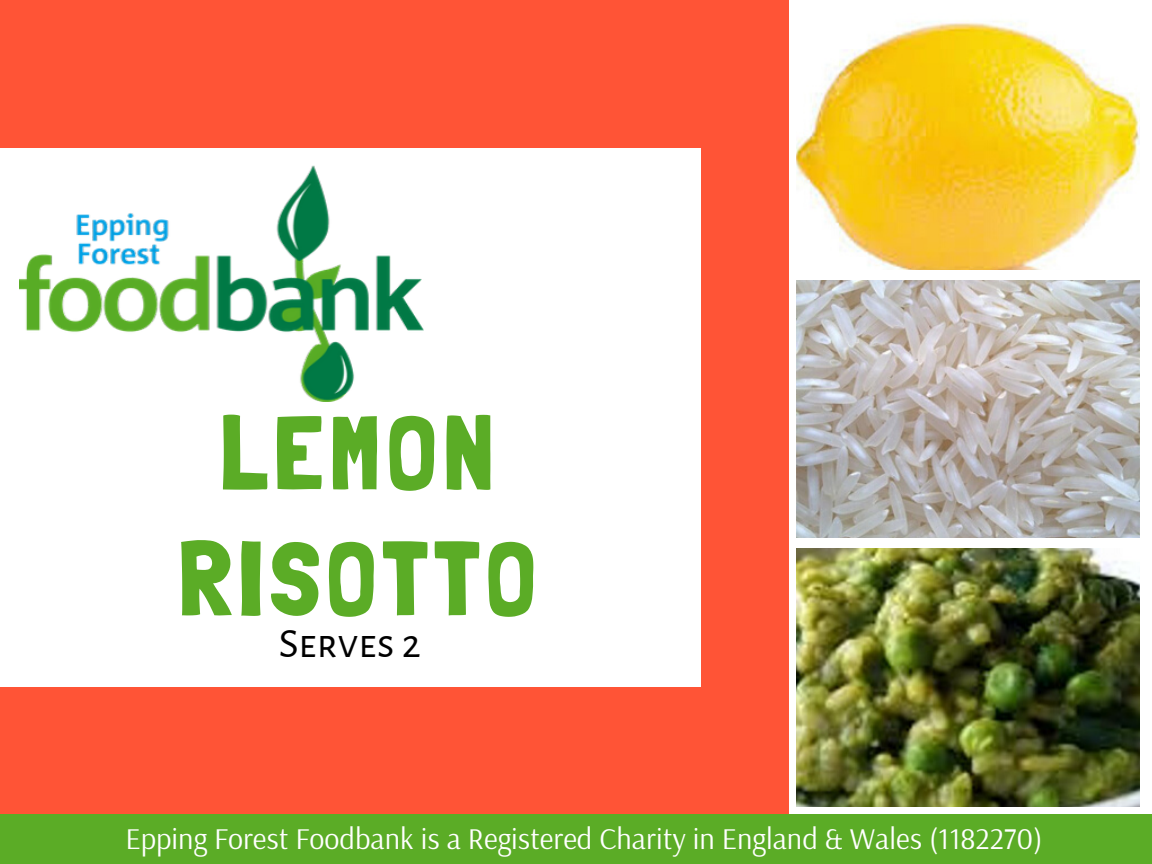
<style>
.page{position:relative;width:1152px;height:864px;background:#fff}
.page>*{position:absolute;margin:0;border:0;box-sizing:border-box;transform-origin:0 0}
.t1{font:105px/126px "Londrina Solid";letter-spacing:.05em;color:#5bac26;text-align:center}
.t2{font:42px "Alegreya Sans SC";color:#000}
.t3{font:30px "Arsenal";color:#fff}
</style>
<div class="page">
<div style="left:0;top:0;width:788px;height:864px;background:#ff5436"></div>
<div style="left:0;top:814px;width:1152px;height:50px;background:#5bac26"></div>
<div style="left:0;top:148px;width:701px;height:539px;background:#fff"></div>
<img style="left:19px;top:165px;width:404px;height:236px">
<img style="left:797px;top:21px;width:343px;height:249px">
<img style="left:797px;top:281px;width:343px;height:256px">
<img style="left:797px;top:549px;width:343px;height:257px">
<h1 class="t1" style="left:178px;top:389px;width:360px">LEMON<br>RISOTTO</h1>
<h2 class="t2" style="left:279px;top:619px;width:144px">Serves 2</h2>
<p class="t3" style="left:126px;top:819px;width:919px">Epping Forest Foodbank is a Registered Charity in England &amp; Wales (1182270)</p>
</div>
